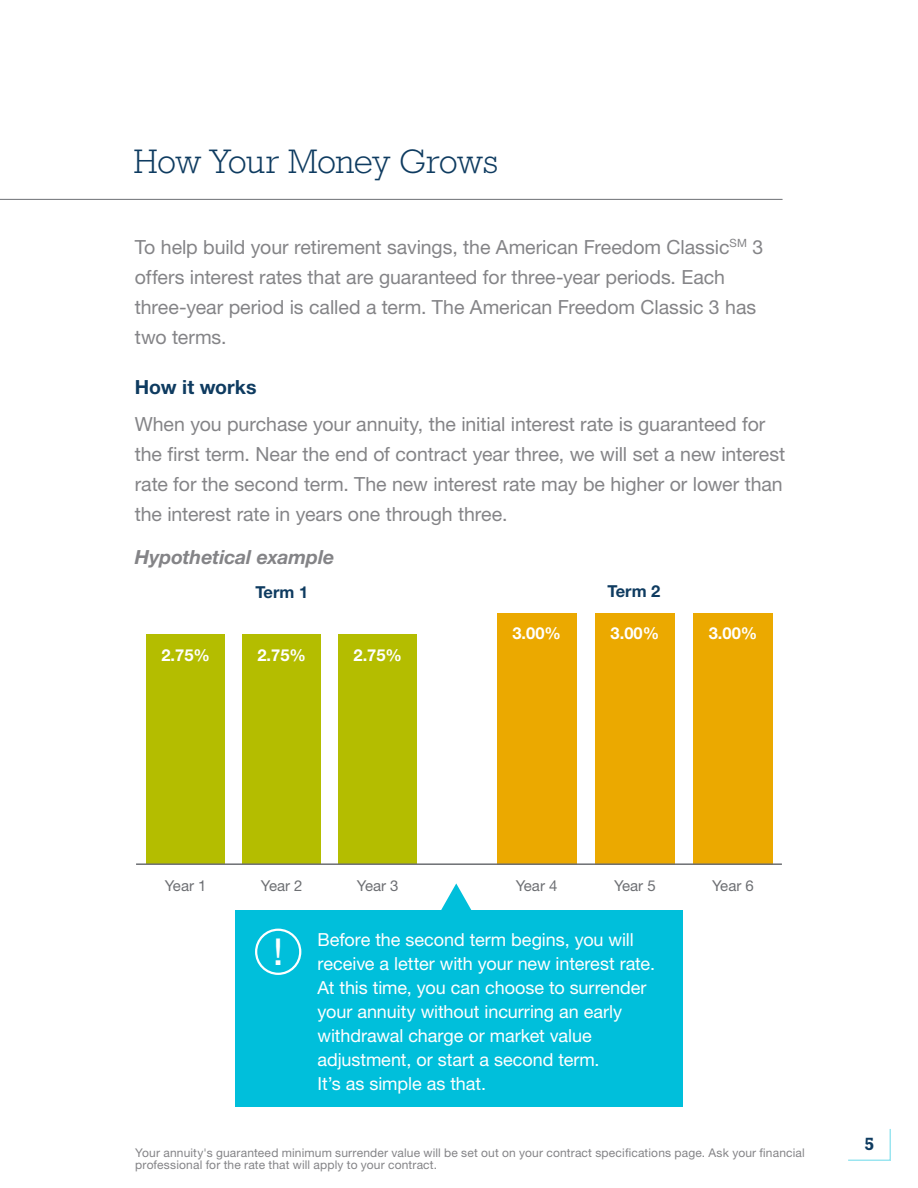
<style>
.page{position:relative;width:918px;height:1188px;background:#fff}
.page>*{position:absolute;margin:0;border:0;box-sizing:border-box;transform-origin:0 0}
.t1{font:39px "Rockwell Std";color:#fff}
.t2{font:300 34.5px "Rockwell Std";letter-spacing:-.015em;color:#0e3b60}
.t3{font:19.5px/30px "Helvetica Neue LT Std";letter-spacing:-.005em;color:#848487}
.t4{font:italic 700 19.5px "Helvetica Neue LT Std";letter-spacing:-.005em;color:#848487}
.t5{font:700 19.5px "Helvetica Neue LT Std";color:#0e3b60}
.t6{font:18px/24px "Helvetica Neue LT Std";letter-spacing:-.005em;color:#fff}
.t7{font:700 18px "Rockwell Std";color:#0e3b60}
.t8{font:700 16.5px "Helvetica Neue LT Std";color:#fff}
.t9{font:700 16.5px "Helvetica Neue LT Std";color:#0e3b60}
.t10{font:15px "Helvetica Neue LT Std";color:#6d6f73}
.t11{font:12px/12px "Helvetica Neue LT Std";letter-spacing:.015em;color:#848487}
</style>
<div class="page">
<div style="left:235px;top:910px;width:448px;height:197px;background:#00bfdb"></div>
<svg style="left:848px;top:1129px;width:43px;height:32px"></svg>
<hr style="left:0;top:199px;width:782px;height:1px;background:#6d6f73">
<div style="left:147px;top:634px;width:78px;height:230px;background:#b4bd00"></div>
<div style="left:243px;top:634px;width:78px;height:230px;background:#b4bd00"></div>
<div style="left:339px;top:634px;width:78px;height:230px;background:#b4bd00"></div>
<div style="left:497px;top:613px;width:80px;height:252px;background:#eba900"></div>
<div style="left:595px;top:613px;width:80px;height:252px;background:#eba900"></div>
<div style="left:693px;top:613px;width:80px;height:252px;background:#eba900"></div>
<hr style="left:136px;top:863px;width:646px;height:2px;background:#6d6f73">
<svg style="left:441px;top:883px;width:31px;height:27px"></svg>
<div style="left:255px;top:929px;width:46px;height:46px;border:2px solid #fff;border-radius:50%"></div>
<h2 class="t2" style="left:134px;top:142px;width:366px">How Your Money Grows</h2>
<p class="t3" style="left:135px;top:231px;width:630px">To help build your retirement savings, the American Freedom Classic<sup>SM</sup> 3 offers interest rates that are guaranteed for three-year periods. Each three-year period is called a term. The American Freedom Classic 3 has two terms.</p>
<p class="t5" style="left:135px;top:375px;width:123px">How it works</p>
<p class="t3" style="left:135px;top:408px;width:652px">When you purchase your annuity, the initial interest rate is guaranteed for the first term. Near the end of contract year three, we will set a new interest rate for the second term. The new interest rate may be higher or lower than the interest rate in years one through three.</p>
<p class="t4" style="left:135px;top:545px;width:201px">Hypothetical example</p>
<p class="t8" style="left:161px;top:645px;width:50px">2.75%</p>
<p class="t9" style="left:255px;top:582px;width:54px">Term 1</p>
<p class="t9" style="left:608px;top:581px;width:54px">Term 2</p>
<p class="t8" style="left:257px;top:645px;width:50px">2.75%</p>
<p class="t8" style="left:354px;top:645px;width:50px">2.75%</p>
<p class="t8" style="left:512px;top:623px;width:50px">3.00%</p>
<p class="t8" style="left:611px;top:623px;width:50px">3.00%</p>
<p class="t8" style="left:709px;top:623px;width:50px">3.00%</p>
<p class="t10" style="left:165px;top:877px;width:43px">Year 1</p>
<p class="t10" style="left:261px;top:877px;width:43px">Year 2</p>
<p class="t10" style="left:357px;top:877px;width:43px">Year 3</p>
<p class="t10" style="left:516px;top:877px;width:43px">Year 4</p>
<p class="t10" style="left:614px;top:877px;width:43px">Year 5</p>
<p class="t10" style="left:712px;top:877px;width:43px">Year 6</p>
<h1 class="t1" style="left:272px;top:929px;width:13px">!</h1>
<p class="t6" style="left:318px;top:928px;width:339px">Before the second term begins, you will receive a letter with your new interest rate.<br>At this time, you can choose to surrender your annuity without incurring an early withdrawal charge or market value adjustment, or start a second term.<br>It’s as simple as that.</p>
<p class="t11" style="left:135px;top:1146px;width:671px">Your annuity's guaranteed minimum surrender value will be set out on your contract specifications page. Ask your financial professional for the rate that will apply to your contract.</p>
<p class="t7" style="left:865px;top:1133px;width:11px">5</p>
</div>
